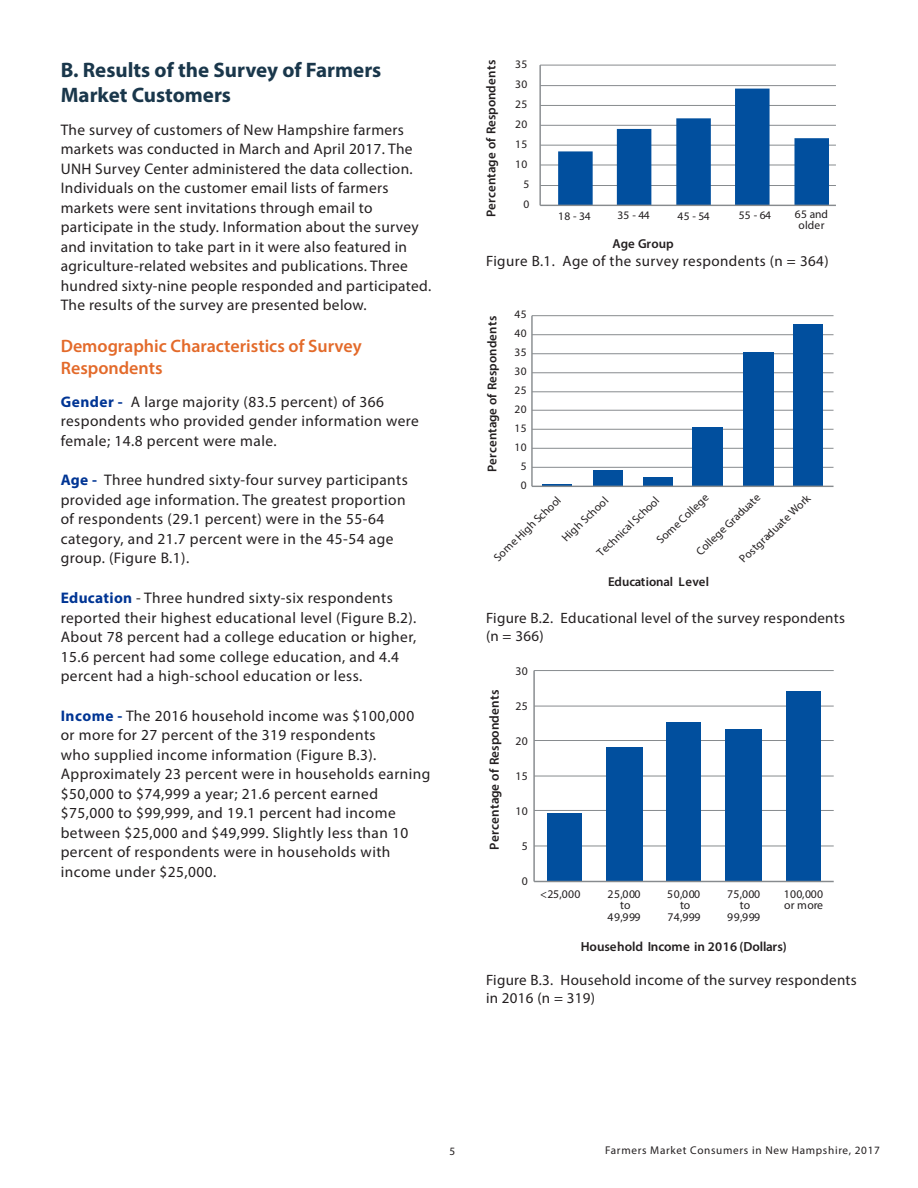
<style>
.page{position:relative;width:918px;height:1188px;background:#fff}
.page>*{position:absolute;margin:0;border:0;box-sizing:border-box;transform-origin:0 0}
.header_2{font:700 21px/25.2px "Myriad Pro";color:#1a374b}
.header_3{font:600 18px/21.6px "Myriad Pro";color:#e36a2a}
.body{font:15.3px/19.5px "Myriad Pro";letter-spacing:.03em;color:#231f20}
.t1{font:15px/18px "Myriad Pro";letter-spacing:.02em;color:#231f20}
.t2{font:600 13.2px "Myriad Pro";color:#231f20}
.t3{font:600 12.9px "Myriad Pro";color:#231f20}
.t4{font:11.7px/11.7px "Myriad Pro";letter-spacing:.03em;color:#231f20;text-align:center}
.t5{font:11.55px/11.6px "Myriad Pro";letter-spacing:.03em;color:#231f20;text-align:center}
.t6{font:11.4px "Myriad Pro";letter-spacing:.03em;color:#231f20}
.t7{font:11.25px "Myriad Pro";letter-spacing:.06em;color:#231f20}
.s1{font-weight:700;color:#003594}
</style>
<div class="page">
<hr style="left:540px;top:65px;width:296px;height:1px;background:#878b8e">
<hr style="left:540px;top:85px;width:296px;height:1px;background:#878b8e">
<hr style="left:540px;top:105px;width:296px;height:1px;background:#878b8e">
<hr style="left:540px;top:125px;width:296px;height:1px;background:#878b8e">
<hr style="left:540px;top:145px;width:296px;height:1px;background:#878b8e">
<hr style="left:540px;top:165px;width:296px;height:1px;background:#878b8e">
<hr style="left:540px;top:185px;width:296px;height:1px;background:#878b8e">
<svg style="left:558px;top:89px;width:271px;height:116px"></svg>
<hr style="left:539px;top:65px;width:2px;height:140px;background:#878b8e">
<hr style="left:540px;top:205px;width:296px;height:1px;background:#878b8e">
<hr style="left:532px;top:315px;width:302px;height:1px;background:#878b8e">
<hr style="left:532px;top:334px;width:302px;height:1px;background:#878b8e">
<hr style="left:532px;top:353px;width:302px;height:1px;background:#878b8e">
<hr style="left:532px;top:372px;width:302px;height:1px;background:#878b8e">
<hr style="left:532px;top:391px;width:302px;height:1px;background:#878b8e">
<hr style="left:532px;top:410px;width:302px;height:1px;background:#878b8e">
<hr style="left:532px;top:429px;width:302px;height:1px;background:#878b8e">
<hr style="left:532px;top:448px;width:302px;height:1px;background:#878b8e">
<hr style="left:532px;top:467px;width:302px;height:1px;background:#878b8e">
<svg style="left:543px;top:485px;width:29px;height:1px"></svg>
<div style="left:593px;top:471px;width:29px;height:15px;background:#014f9e"></div>
<div style="left:643px;top:478px;width:30px;height:8px;background:#014f9e"></div>
<div style="left:693px;top:427px;width:30px;height:59px;background:#014f9e"></div>
<div style="left:743px;top:353px;width:30px;height:133px;background:#014f9e"></div>
<div style="left:793px;top:325px;width:30px;height:161px;background:#014f9e"></div>
<hr style="left:531px;top:316px;width:2px;height:170px;background:#878b8e">
<hr style="left:532px;top:486px;width:302px;height:1px;background:#878b8e">
<hr style="left:534px;top:670px;width:300px;height:1px;background:#878b8e">
<hr style="left:534px;top:706px;width:300px;height:1px;background:#878b8e">
<hr style="left:534px;top:740px;width:300px;height:1px;background:#878b8e">
<hr style="left:534px;top:776px;width:300px;height:1px;background:#878b8e">
<hr style="left:534px;top:810px;width:300px;height:1px;background:#878b8e">
<hr style="left:534px;top:846px;width:300px;height:1px;background:#878b8e">
<div style="left:547px;top:813px;width:35px;height:68px;background:#014f9e"></div>
<div style="left:606px;top:748px;width:36px;height:133px;background:#014f9e"></div>
<div style="left:666px;top:723px;width:35px;height:158px;background:#014f9e"></div>
<div style="left:726px;top:729px;width:36px;height:152px;background:#014f9e"></div>
<div style="left:786px;top:692px;width:35px;height:189px;background:#014f9e"></div>
<hr style="left:533px;top:671px;width:2px;height:210px;background:#878b8e">
<hr style="left:534px;top:881px;width:300px;height:1px;background:#878b8e">
<p class="header_2" style="left:61px;top:56px;width:322px">B. Results of the Survey of Farmers<br>Market Customers</p>
<p class="body" style="left:61px;top:120px;width:372px">The survey of customers of New Hampshire farmers markets was conducted in March and April 2017. The UNH Survey Center administered the data collection.<br>Individuals on the customer email lists of farmers markets were sent invitations through email to participate in the study. Information about the survey and invitation to take part in it were also featured in agriculture-related websites and publications. Three hundred sixty-nine people responded and participated.<br>The results of the survey are presented below.</p>
<p class="header_3" style="left:61px;top:335px;width:302px">Demographic Characteristics of Survey<br>Respondents</p>
<p class="body" style="left:61px;top:392px;width:360px"><span class="s1">Gender -</span> A large majority (83.5 percent) of 366 respondents who provided gender information were female; 14.8 percent were male.</p>
<p class="body" style="left:61px;top:470px;width:349px"><span class="s1">Age -</span> Three hundred sixty-four survey participants provided age information. The greatest proportion of respondents (29.1 percent) were in the 55-64 category, and 21.7 percent were in the 45-54 age group. (Figure B.1).</p>
<p class="body" style="left:61px;top:588px;width:357px"><span class="s1">Education</span> - Three hundred sixty-six respondents reported their highest educational level (Figure B.2).<br>About 78 percent had a college education or higher, 15.6 percent had some college education, and 4.4 percent had a high-school education or less.</p>
<p class="body" style="left:61px;top:706px;width:371px"><span class="s1">Income -</span> The 2016 household income was $100,000 or more for 27 percent of the 319 respondents<br>who supplied income information (Figure B.3).<br>Approximately 23 percent were in households earning $50,000 to $74,999 a year; 21.6 percent earned $75,000 to $99,999, and 19.1 percent had income between $25,000 and $49,999. Slightly less than 10 percent of respondents were in households with income under $25,000.</p>
<p class="t3" style="left:483px;top:217px;width:159px;rotate:-90deg">Percentage of Respondents</p>
<p class="t5" style="left:515px;top:58px;width:14px">35</p>
<p class="t5" style="left:515px;top:78px;width:14px">30</p>
<p class="t5" style="left:515px;top:98px;width:14px">25</p>
<p class="t5" style="left:515px;top:118px;width:14px">20</p>
<p class="t5" style="left:515px;top:138px;width:14px">15</p>
<p class="t5" style="left:515px;top:158px;width:14px">10</p>
<p class="t5" style="left:523px;top:178px;width:7px">5</p>
<p class="t5" style="left:523px;top:198px;width:7px">0</p>
<p class="t5" style="left:558px;top:210px;width:34px">18 -34</p>
<p class="t5" style="left:617px;top:209px;width:34px">35 -44</p>
<p class="t5" style="left:677px;top:210px;width:34px">45 -54</p>
<p class="t5" style="left:739px;top:209px;width:34px">55 -64</p>
<p class="t5" style="left:795px;top:208px;width:35px">65 and older</p>
<p class="t3" style="left:613px;top:235px;width:63px">Age Group</p>
<p class="t1" style="left:486px;top:251px;width:344px">Figure B.1. Age of the survey respondents (n = 364)</p>
<p class="t3" style="left:484px;top:472px;width:158px;rotate:-90deg">Percentage of Respondents</p>
<p class="t6" style="left:514px;top:307px;width:14px">45</p>
<p class="t6" style="left:514px;top:326px;width:14px">40</p>
<p class="t6" style="left:514px;top:345px;width:14px">35</p>
<p class="t6" style="left:514px;top:364px;width:14px">30</p>
<p class="t6" style="left:514px;top:383px;width:14px">25</p>
<p class="t6" style="left:514px;top:402px;width:14px">20</p>
<p class="t6" style="left:514px;top:421px;width:14px">15</p>
<p class="t6" style="left:514px;top:440px;width:14px">10</p>
<p class="t6" style="left:521px;top:459px;width:7px">5</p>
<p class="t6" style="left:521px;top:478px;width:7px">0</p>
<p class="t6" style="left:737px;top:556px;width:95px;rotate:-44deg">Postgraduate Work</p>
<p class="t6" style="left:693px;top:548px;width:85px;rotate:-44deg">College Graduate</p>
<p class="t6" style="left:654px;top:537px;width:68px;rotate:-44deg">Some College</p>
<p class="t6" style="left:491px;top:554px;width:89px;rotate:-44deg">Some High School</p>
<p class="t6" style="left:559px;top:534px;width:61px;rotate:-44deg">High School</p>
<p class="t6" style="left:594px;top:550px;width:83px;rotate:-44deg">Technical School</p>
<p class="t3" style="left:608px;top:574px;width:103px">Educational Level</p>
<p class="t1" style="left:486px;top:609px;width:361px">Figure B.2. Educational level of the survey respondents (n = 366)</p>
<p class="t2" style="left:486px;top:850px;width:162px;rotate:-90deg">Percentage of Respondents</p>
<p class="t4" style="left:515px;top:665px;width:14px">30</p>
<p class="t4" style="left:515px;top:700px;width:14px">25</p>
<p class="t4" style="left:515px;top:735px;width:14px">20</p>
<p class="t4" style="left:515px;top:770px;width:14px">15</p>
<p class="t4" style="left:515px;top:805px;width:14px">10</p>
<p class="t4" style="left:522px;top:840px;width:8px">5</p>
<p class="t4" style="left:522px;top:876px;width:8px">0</p>
<p class="t4" style="left:540px;top:888px;width:42px">&lt;25,000</p>
<p class="t4" style="left:608px;top:888px;width:34px">25,000 to<br>49,999</p>
<p class="t4" style="left:667px;top:888px;width:35px">50,000 to<br>74,999</p>
<p class="t4" style="left:727px;top:888px;width:35px">75,000 to<br>99,999</p>
<p class="t4" style="left:784px;top:888px;width:41px;text-align:left">100,000 or more</p>
<p class="t2" style="left:581px;top:938px;width:208px">Household Income in 2016 (Dollars)</p>
<p class="t1" style="left:486px;top:970px;width:372px">Figure B.3. Household income of the survey respondents in 2016 (n = 319)</p>
<p class="t7" style="left:450px;top:1144px;width:7px">5</p>
<p class="t7" style="left:605px;top:1143px;width:276px">Farmers Market Consumers in New Hampshire, 2017</p>
</div>
